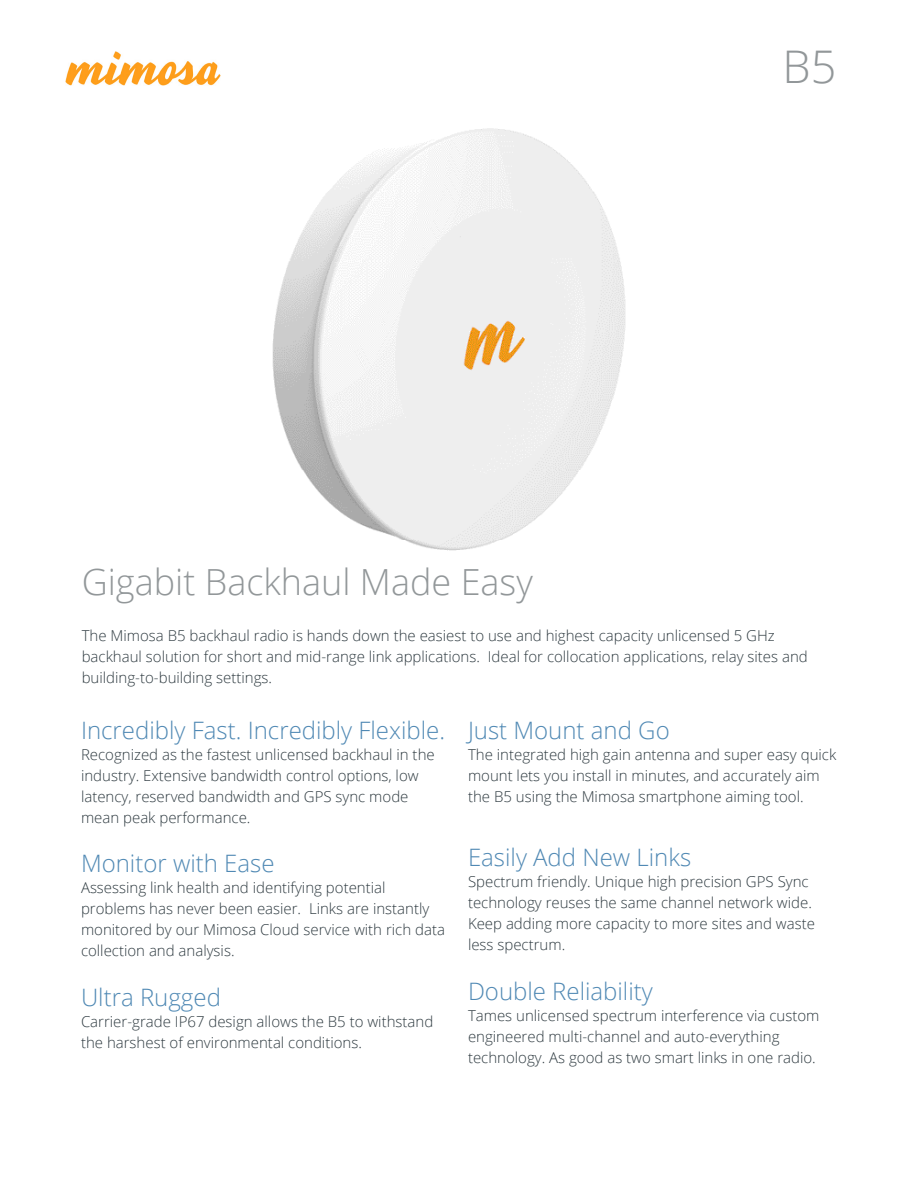
<style>
.page{position:relative;width:918px;height:1188px;background:#fff}
.page>*{position:absolute;margin:0;border:0;box-sizing:border-box;transform-origin:0 0}
.t1{font:300 45px "Open Sans";color:#929799}
.SubDeckCopy{font:300 36px "Open Sans";color:#929799}
.SubHeader{font:300 24px "Open Sans";color:#5089b4}
.Body{font:300 24px "Open Sans";color:#5089b4}
.SubHeader-2{font:300 15px/21px "Open Sans";color:#2f3b41}
.Body-2{font:300 15px/21px "Open Sans";color:#2f3b41}
</style>
<div class="page">
<img style="left:66px;top:51px;width:154px;height:35px">
<img style="left:272px;top:128px;width:354px;height:423px">
<h1 class="t1" style="left:783px;top:36px;width:55px">B5</h1>
<p class="SubDeckCopy" style="left:82px;top:557px;width:453px">Gigabit Backhaul Made Easy</p>
<p class="Body-2" style="left:82px;top:625px;width:728px">The Mimosa B5 backhaul radio is hands down the easiest to use and highest capacity unlicensed 5 GHz backhaul solution for short and mid-range link applications. Ideal for collocation applications, relay sites and building-to-building settings.</p>
<p class="SubHeader" style="left:81px;top:713px;width:366px">Incredibly Fast. Incredibly Flexible.</p>
<p class="SubHeader-2" style="left:81px;top:743px;width:355px">Recognized as the fastest unlicensed backhaul in the industry. Extensive bandwidth control options, low latency, reserved bandwidth and GPS sync mode mean peak performance.</p>
<p class="SubHeader" style="left:81px;top:847px;width:195px">Monitor with Ease</p>
<p class="SubHeader-2" style="left:81px;top:877px;width:366px">Assessing link health and identifying potential problems has never been easier. Links are instantly monitored by our Mimosa Cloud service with rich data collection and analysis.</p>
<p class="SubHeader" style="left:81px;top:981px;width:141px">Ultra Rugged</p>
<p class="SubHeader-2" style="left:81px;top:1011px;width:354px">Carrier-grade IP67 design allows the B5 to withstand the harshest of environmental conditions.</p>
<p class="SubHeader" style="left:468px;top:713px;width:203px">Just Mount and Go</p>
<p class="SubHeader-2" style="left:468px;top:743px;width:370px">The integrated high gain antenna and super easy quick mount lets you install in minutes, and accurately aim the B5 using the Mimosa smartphone aiming tool.</p>
<p class="Body" style="left:468px;top:841px;width:225px">Easily Add New Links</p>
<p class="Body-2" style="left:468px;top:871px;width:348px">Spectrum friendly. Unique high precision GPS Sync technology reuses the same channel network wide.<br>Keep adding more capacity to more sites and waste less spectrum.</p>
<p class="Body" style="left:468px;top:975px;width:186px">Double Reliability</p>
<p class="Body-2" style="left:468px;top:1004px;width:353px">Tames unlicensed spectrum interference via custom engineered multi-channel and auto-everything technology. As good as two smart links in one radio.</p>
</div>
